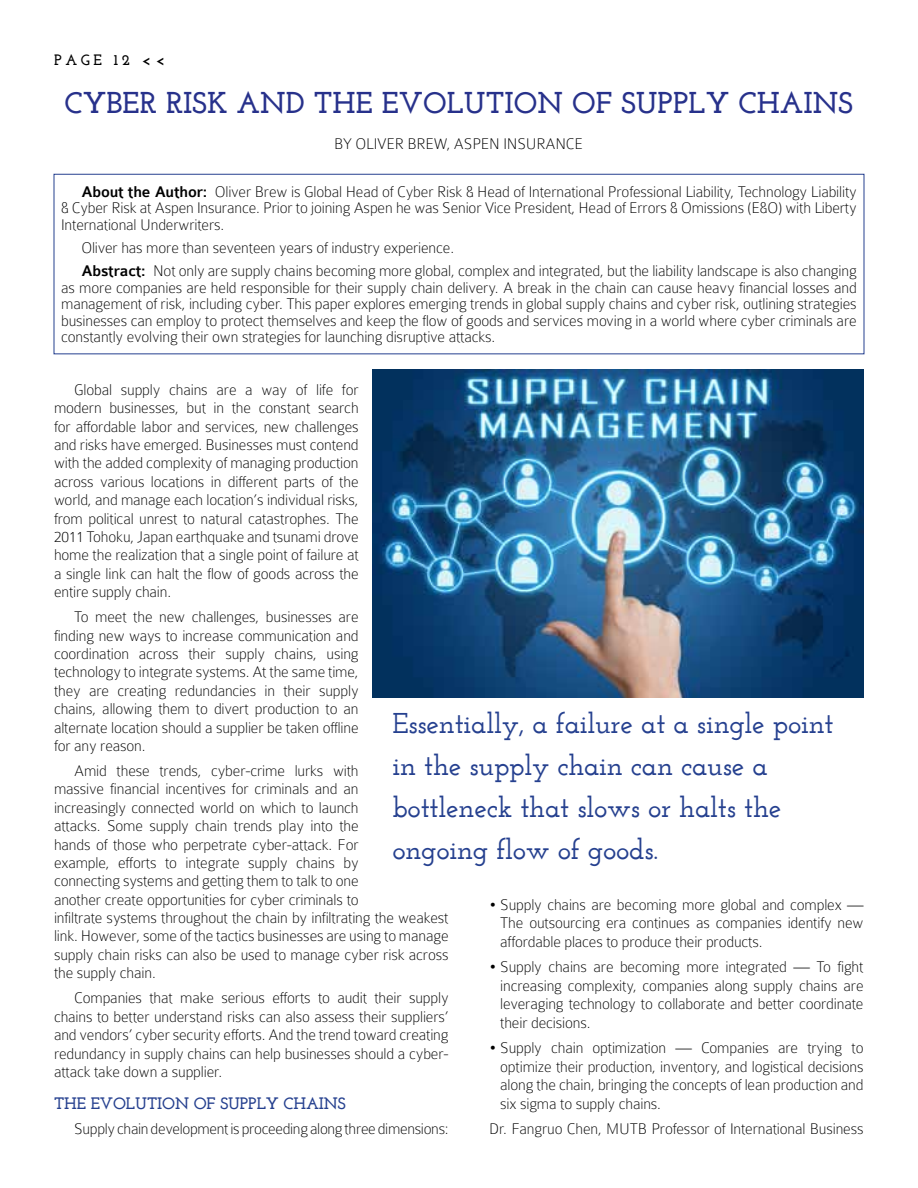
<style>
.page{position:relative;width:918px;height:1188px;background:#fff}
.page>*{position:absolute;margin:0;border:0;box-sizing:border-box;transform-origin:0 0}
.t1{font:700 30px "Josefin Slab";color:#27318b}
.t2{font:600 28.5px/42px "Josefin Slab";letter-spacing:-.01em;color:#25408f}
.t3{font:100 16.5px/18.5px "Colaborate";letter-spacing:-.01em;color:#000;text-align:justify}
.t4{font:700 16.5px "Josefin Slab";letter-spacing:-.01em;color:#25408f}
.t5{font:700 15px "Josefin Slab";letter-spacing:.24em;color:#000}
.s1{font-weight:500}
</style>
<div class="page">
<div style="left:54px;top:174px;width:810px;height:180px;border:1px solid #25408f"></div>
<img style="left:372px;top:369px;width:492px;height:329px">
<p class="t5" style="left:54px;top:51px;width:113px">PAGE 12 &lt;&lt;</p>
<h1 class="t1" style="left:64px;top:85px;width:789px">CYBER RISK AND THE EVOLUTION OF SUPPLY CHAINS</h1>
<p class="t3" style="left:334px;top:135px;width:41px">By Oliver</p>
<p class="t3" style="left:408px;top:135px;width:66px">Brew, Aspen</p>
<p class="t3" style="left:503px;top:135px;width:14px">Insurance</p>
<p class="t3" style="left:61px;top:183px;width:797px;line-height:16.5px;text-indent:20px"><span class="s1">About the Author:</span> Oliver Brew is Global Head of Cyber Risk &amp; Head of International Professional Liability, Technology Liability &amp; Cyber Risk at Aspen Insurance. Prior to joining Aspen he was Senior Vice President, Head of Errors &amp; Omissions (E&amp;O) with Liberty International Underwriters.</p>
<p class="t3" style="left:81px;top:236px;width:777px;line-height:23.2px">Oliver has more than seventeen years of industry experience.<br><span class="s1">Abstract:</span> Not only are supply chains becoming more global, complex and integrated, but the liability landscape is also changing</p>
<p class="t3" style="left:61px;top:279px;width:797px;line-height:16.5px">as more companies are held responsible for their supply chain delivery. A break in the chain can cause heavy financial losses and management of risk, including cyber. This paper explores emerging trends in global supply chains and cyber risk, outlining strategies businesses can employ to protect themselves and keep the flow of goods and services moving in a world where cyber criminals are constantly evolving their own strategies for launching disruptive attacks.</p>
<p class="t3" style="left:54px;top:380px;width:306px;text-indent:20px">Global supply chains are a way of life for modern businesses, but in the constant search for affordable labor and services, new challenges and risks have emerged. Businesses must contend with the added complexity of managing production across various locations in different parts of the world, and manage each location’s individual risks, from political unrest to natural catastrophes. The 2011 Tohoku, Japan earthquake and tsunami drove home the realization that a single point of failure at a single link can halt the flow of goods across the entire supply chain.</p>
<p class="t3" style="left:54px;top:608px;width:306px;text-indent:20px">To meet the new challenges, businesses are finding new ways to increase communication and coordination across their supply chains, using technology to integrate systems. At the same time, they are creating redundancies in their supply chains, allowing them to divert production to an alternate location should a supplier be taken offline for any reason.</p>
<p class="t3" style="left:54px;top:762px;width:396px;text-align:left;text-indent:20px">Amid these trends, cyber-crime lurks with<br>massive financial incentives for criminals and an<br>increasingly connected world on which to launch<br>attacks. Some supply chain trends play into the<br>hands of those who perpetrate cyber-attack. For<br>example, efforts to integrate supply chains by<br>connecting systems and getting them to talk to one<br>another create opportunities for cyber criminals to<br>infiltrate systems throughout the chain by infiltrating the weakest link. However, some of the tactics businesses are using to manage supply chain risks can also be used to manage cyber risk across the supply chain.</p>
<p class="t3" style="left:54px;top:989px;width:396px;text-indent:20px">Companies that make serious efforts to audit their supply chains to better understand risks can also assess their suppliers’ and vendors’ cyber security efforts. And the trend toward creating redundancy in supply chains can help businesses should a cyber&shy;attack take down a supplier.</p>
<p class="t4" style="left:54px;top:1093px;width:293px">THE EVOLUTION OF SUPPLY CHAINS</p>
<p class="t3" style="left:74px;top:1119px;width:376px">Supply chain development is proceeding along three dimensions:</p>
<h2 class="t2" style="left:392px;top:702px;width:443px">Essentially, a failure at a single point in the supply chain can cause a bottleneck that slows or halts the ongoing flow of goods.</h2>
<p class="t3" style="left:500px;top:895px;width:365px;text-indent:-11px">• Supply chains are becoming more global and complex — The outsourcing era continues as companies identify new affordable places to produce their products.</p>
<p class="t3" style="left:500px;top:957px;width:365px;text-indent:-11px">• Supply chains are becoming more integrated — To fight increasing complexity, companies along supply chains are leveraging technology to collaborate and better coordinate their decisions.</p>
<p class="t3" style="left:500px;top:1038px;width:365px;text-indent:-11px">• Supply chain optimization — Companies are trying to optimize their production, inventory, and logistical decisions along the chain, bringing the concepts of lean production and six sigma to supply chains.</p>
<p class="t3" style="left:489px;top:1120px;width:376px">Dr. Fangruo Chen, MUTB Professor of International Business</p>
</div>
